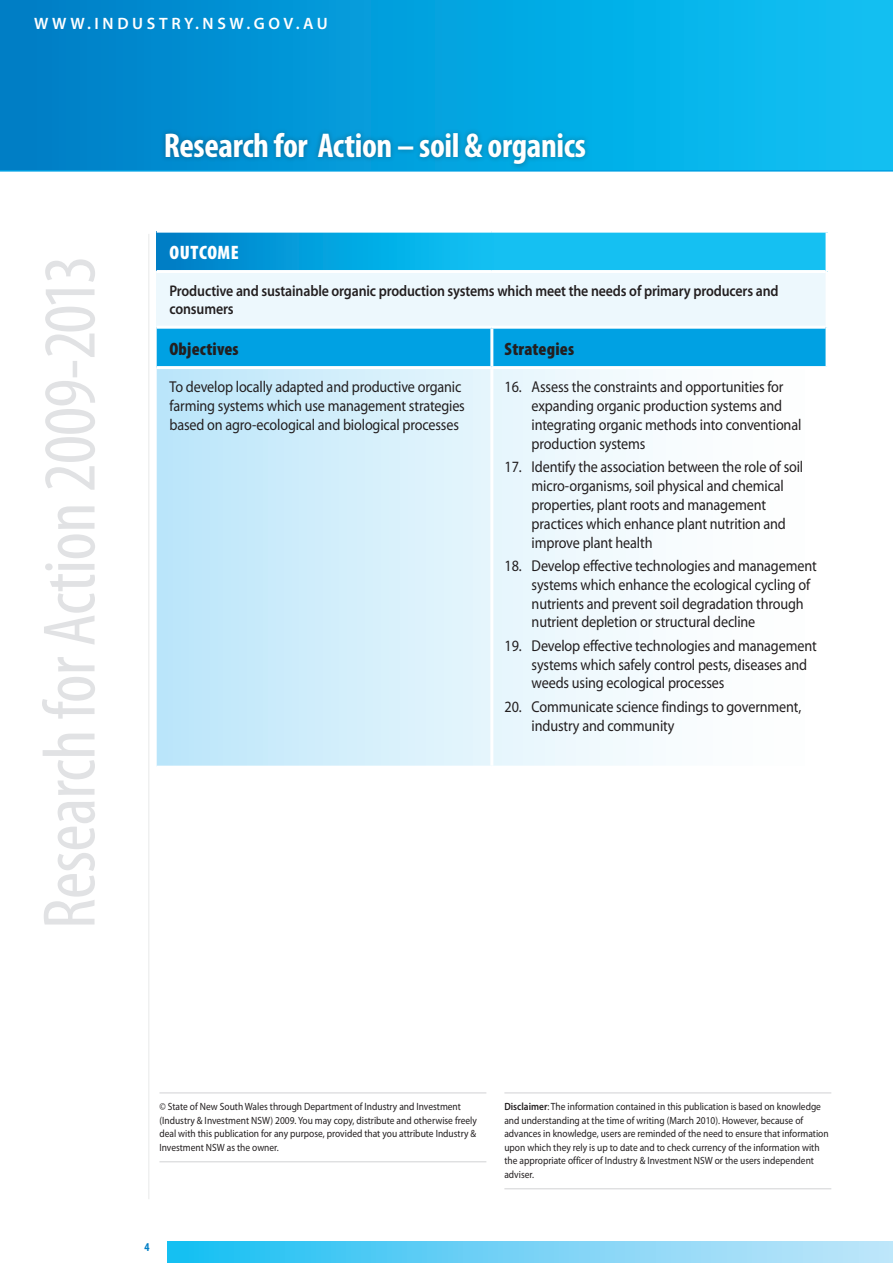
<style>
.page{position:relative;width:893px;height:1263px;background:#fff}
.page>*{position:absolute;margin:0;border:0;box-sizing:border-box;transform-origin:0 0}
.t1{font:700 condensed 34.5px "Myriad Pro";letter-spacing:-.01em;color:#fff}
.table_heading_1{font:900 condensed 19.5px "Myriad Pro";letter-spacing:.03em;color:#fff}
.table_heading_2{font:900 condensed 18px "Myriad Pro";letter-spacing:.01em;color:#231f20}
.t2{font:600 16.5px "Myriad Pro";letter-spacing:.22em;color:#fff}
.sequ{font:15.75px/18.9px "Myriad Pro";letter-spacing:-.01em;color:#231f20;scale:.9 1}
.sequ_copy_3{font:15.75px/18.9px "Myriad Pro";letter-spacing:-.01em;color:#231f20;scale:.9 1}
.table_3{font:15.75px/18.9px "Myriad Pro";letter-spacing:-.01em;color:#231f20;scale:.9 1}
.table_heading_3{font:600 15.45px/18.6px "Myriad Pro";letter-spacing:-.01em;color:#231f20;scale:.9 1}
.t3{font:700 condensed 12px "Myriad Pro";color:#007ec5}
.acknowledgement{font:10.5px/13.5px "Myriad Pro";color:#231f20;scale:.9 1}
.s1{font-weight:600}
</style>
<div class="page">
<div style="left:0;top:0;width:893px;height:170px;background:linear-gradient(to right,#007ec7,#0cc5f6)"></div>
<hr style="left:0;top:170px;width:893px;height:2px;background:#00a1e3">
<hr style="left:148px;top:234px;width:1px;height:965px;background:#d1d2d4">
<svg style="left:42px;top:259px;width:53px;height:665px"></svg>
<div style="left:168px;top:1242px;width:725px;height:21px;background:linear-gradient(to right,#1bbff2,#c9e6fa)"></div>
<div style="left:160px;top:128px;width:667px;height:73px;background:#231f20;opacity:.35"></div>
<svg style="left:157px;top:233px;width:668px;height:37px;background:#0cb0e7"></svg>
<div style="left:157px;top:272px;width:670px;height:55px;background:#edf8fd"></div>
<div style="left:157px;top:329px;width:668px;height:37px;background:#00a1e3"></div>
<svg style="left:157px;top:369px;width:496px;height:397px"></svg>
<hr style="left:490px;top:369px;width:3px;height:397px;background:#fff">
<hr style="left:157px;top:270px;width:335px;height:3px;background:#fff">
<hr style="left:492px;top:270px;width:333px;height:3px;background:#fff">
<hr style="left:157px;top:326px;width:335px;height:3px;background:#fff">
<hr style="left:492px;top:326px;width:333px;height:3px;background:#fff">
<hr style="left:825px;top:272px;width:3px;height:55px;background:#fff">
<hr style="left:490px;top:329px;width:3px;height:37px;background:#fff">
<hr style="left:159px;top:1092px;width:327px;height:1px;background:#d1d2d4">
<hr style="left:159px;top:1161px;width:327px;height:1px;background:#d1d2d4">
<hr style="left:504px;top:1092px;width:327px;height:1px;background:#d1d2d4">
<hr style="left:504px;top:1188px;width:327px;height:1px;background:#d1d2d4">
<h3 class="t2" style="left:34px;top:13px;width:295px">www.industry.nsw.gov.au</h3>
<h1 class="t1" style="left:164px;top:124px;width:424px">Research for Action – soil &amp; organics</h1>
<p class="table_heading_1" style="left:170px;top:241px;width:71px">Outcome</p>
<p class="table_heading_3" style="left:169px;top:281px;width:678px">Productive and sustainable organic production systems which meet the needs of primary producers and consumers</p>
<p class="table_heading_2" style="left:169px;top:339px;width:71px">Objectives</p>
<p class="table_heading_2" style="left:505px;top:339px;width:71px">Strategies</p>
<p class="table_3" style="left:169px;top:377px;width:330px">To develop locally adapted and productive organic farming systems which use management strategies based on agro-ecological and biological processes</p>
<p class="sequ_copy_3" style="left:532px;top:377px;width:301px;text-indent:-27px">16. Assess the constraints and opportunities for expanding organic production systems and integrating organic methods into conventional production systems</p>
<p class="sequ" style="left:532px;top:457px;width:303px;text-indent:-27px">17. Identify the association between the role of soil micro-organisms, soil physical and chemical properties, plant roots and management practices which enhance plant nutrition and improve plant health</p>
<p class="sequ" style="left:532px;top:556px;width:318px;text-indent:-27px">18. Develop effective technologies and management systems which enhance the ecological cycling of nutrients and prevent soil degradation through nutrient depletion or structural decline</p>
<p class="sequ" style="left:532px;top:636px;width:318px;text-indent:-27px">19. Develop effective technologies and management systems which safely control pests, diseases and weeds using ecological processes</p>
<p class="sequ" style="left:532px;top:697px;width:301px;text-indent:-27px">20. Communicate science findings to government, industry and community</p>
<p class="acknowledgement" style="left:159px;top:1100px;width:354px">© State of New South Wales through Department of Industry and Investment (Industry &amp; Investment NSW) 2009. You may copy, distribute and otherwise freely deal with this publication for any purpose, provided that you attribute Industry &amp; Investment NSW as the owner.</p>
<p class="acknowledgement" style="left:504px;top:1100px;width:362px"><span class="s1">Disclaimer</span>: The information contained in this publication is based on knowledge and understanding at the time of writing (March 2010). However, because of advances in knowledge, users are reminded of the need to ensure that information upon which they rely is up to date and to check currency of the information with the appropriate officer of Industry &amp; Investment NSW or the users independent adviser.</p>
<p class="t3" style="left:145px;top:1239px;width:7px">4</p>
</div>
